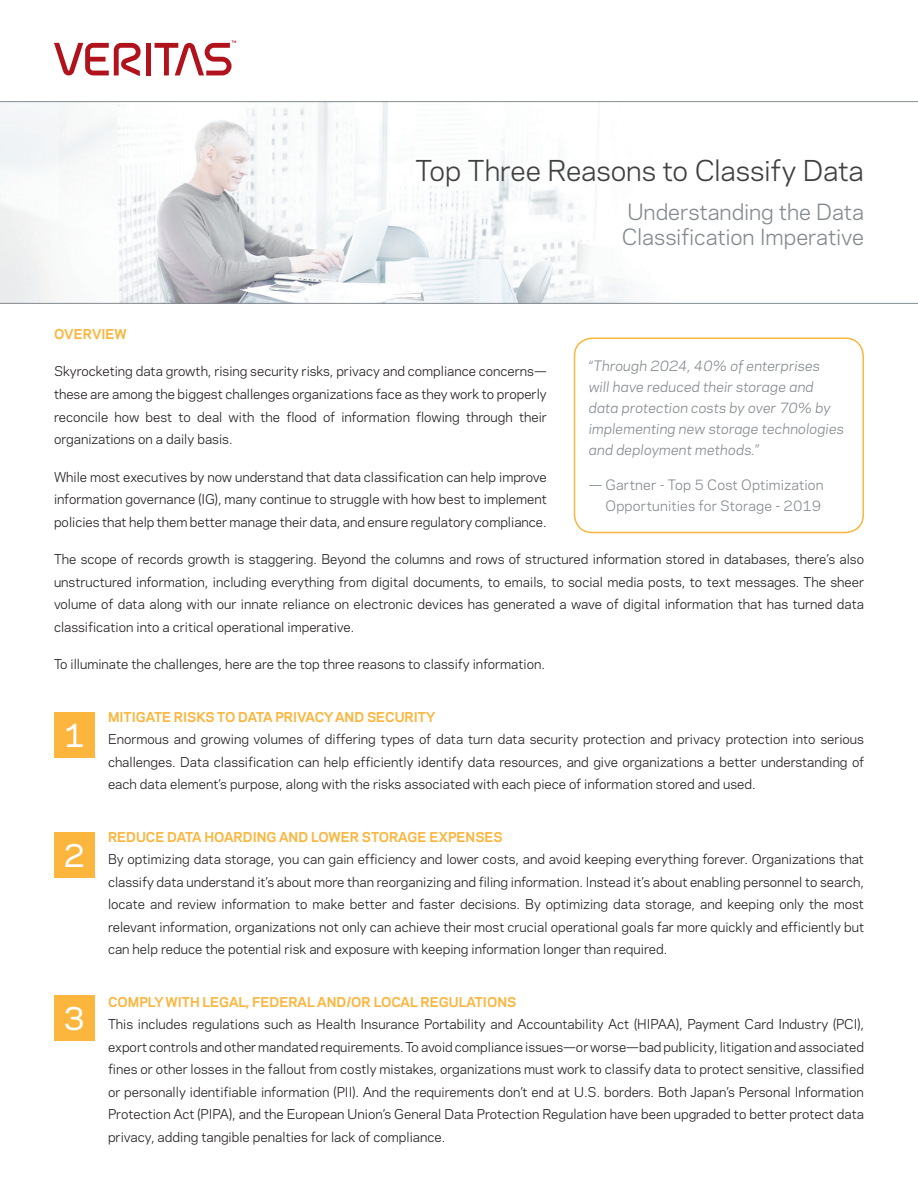
<style>
.page{position:relative;width:918px;height:1188px;background:#fff}
.page>*{position:absolute;margin:0;border:0;box-sizing:border-box;transform-origin:0 0}
.t1{font:500 30px "Polaris";color:#fff}
.t2{font:27px "Polaris";letter-spacing:-.005em;color:#404041}
.t3{font:21px/25.2px "Polaris";letter-spacing:-.005em;color:#848a8f}
.t4{font:italic 13.5px/21px "Polaris";letter-spacing:.005em;color:#848a8f}
.t5{font:13.5px/21px "Polaris";letter-spacing:.01em;color:#848a8f;text-align:right}
.t6{font:12.75px/22.5px "Polaris";color:#231f20;text-align:justify}
.t7{font:700 12.75px "Polaris";color:#fcb53d}
.s1{font-style:italic}
</style>
<div class="page">
<svg style="left:0;top:101px;width:918px;height:203px"></svg>
<div style="left:54px;top:712px;width:40px;height:46px;background:#fcb53d"></div>
<div style="left:54px;top:832px;width:40px;height:46px;background:#fcb53d"></div>
<div style="left:54px;top:995px;width:40px;height:46px;background:#fcb53d"></div>
<hr style="left:146px;top:43px;width:4px;height:32px;background:#b0131c">
<svg style="left:54px;top:43px;width:87px;height:33px"></svg>
<svg style="left:155px;top:40px;width:81px;height:35px"></svg>
<div style="left:574px;top:338px;width:290px;height:195px;border:2px solid #fcb53d;border-radius:18px"></div>
<h2 class="t2" style="left:416px;top:151px;width:450px">Top Three Reasons to Classify Data</h2>
<h3 class="t3" style="left:622px;top:198px;width:244px">Understanding the Data<br>Classification Imperative</h3>
<p class="t7" style="left:54px;top:324px;width:74px">OVERVIEW</p>
<p class="t6" style="left:54px;top:360px;width:494px">Skyrocketing data growth, rising security risks, privacy and compliance concerns— these are among the biggest challenges organizations face as they work to properly reconcile how best to deal with the flood of information flowing through their organizations on a daily basis.</p>
<p class="t6" style="left:54px;top:465px;width:494px">While most executives by now understand that data classification can help improve information governance (IG), many continue to struggle with how best to implement policies that help them better manage their data, and ensure regulatory compliance.</p>
<p class="t6" style="left:54px;top:547px;width:812px">The scope of records growth is staggering. Beyond the columns and rows of structured information stored in databases, there’s also unstructured information, including everything from digital documents, to emails, to social media posts, to text messages. The sheer volume of data along with our innate reliance on electronic devices has generated a wave of digital information that has turned data classification into a critical operational imperative.</p>
<p class="t6" style="left:54px;top:652px;width:492px">To illuminate the challenges, here are the top three reasons to classify information.</p>
<p class="t4" style="left:589px;top:355px;width:257px">“Through 2024, 40% of enterprises will have reduced their storage and data protection costs by over 70% by implementing new storage technologies and deployment methods.”</p>
<p class="t5" style="left:589px;top:473px;width:236px"><span class="s1">—</span> Gartner - Top 5 Cost Optimization<br>Opportunities for Storage - 2019</p>
<h1 class="t1" style="left:64px;top:713px;width:22px">1</h1>
<h1 class="t1" style="left:64px;top:833px;width:22px">2</h1>
<h1 class="t1" style="left:64px;top:996px;width:22px">3</h1>
<p class="t7" style="left:108px;top:707px;width:329px">MITIGATE RISKS TO DATA PRIVACY AND SECURITY</p>
<p class="t6" style="left:108px;top:727px;width:758px">Enormous and growing volumes of differing types of data turn data security protection and privacy protection into serious challenges. Data classification can help efficiently identify data resources, and give organizations a better understanding of each data element’s purpose, along with the risks associated with each piece of information stored and used.</p>
<p class="t7" style="left:108px;top:827px;width:396px">REDUCE DATA HOARDING AND LOWER STORAGE EXPENSES</p>
<p class="t6" style="left:108px;top:847px;width:758px">By optimizing data storage, you can gain efficiency and lower costs, and avoid keeping everything forever. Organizations that classify data understand it’s about more than reorganizing and filing information. Instead it’s about enabling personnel to search, locate and review information to make better and faster decisions. By optimizing data storage, and keeping only the most relevant information, organizations not only can achieve their most crucial operational goals far more quickly and efficiently but can help reduce the potential risk and exposure with keeping information longer than required.</p>
<p class="t7" style="left:108px;top:992px;width:410px">COMPLY WITH LEGAL, FEDERAL AND/OR LOCAL REGULATIONS</p>
<p class="t6" style="left:108px;top:1012px;width:758px">This includes regulations such as Health Insurance Portability and Accountability Act (HIPAA), Payment Card Industry (PCI), export controls and other mandated requirements. To avoid compliance issues—or worse—bad publicity, litigation and associated fines or other losses in the fallout from costly mistakes, organizations must work to classify data to protect sensitive, classified or personally identifiable information (PII). And the requirements don’t end at U.S. borders. Both Japan’s Personal Information Protection Act (PIPA), and the European Union’s General Data Protection Regulation have been upgraded to better protect data privacy, adding tangible penalties for lack of compliance.</p>
</div>
